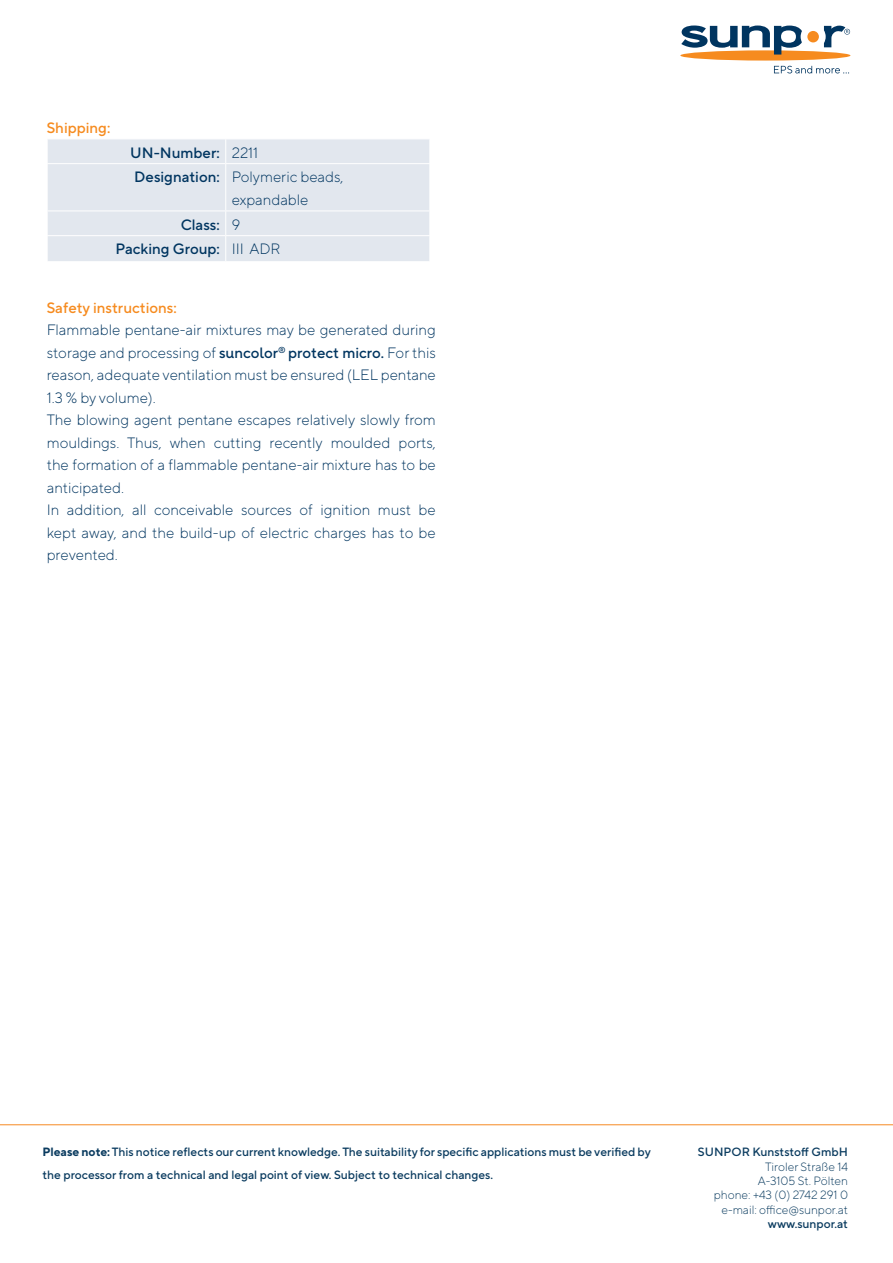
<style>
.page{position:relative;width:893px;height:1263px;background:#fff}
.page>*{position:absolute;margin:0;border:0;box-sizing:border-box;transform-origin:0 0}
.t1{font:300 15px/22.5px "TT Norms Pro";color:#003560;text-align:justify}
.t2{font:500 15px "TT Norms Pro";color:#003560}
.t3{font:500 15px "TT Norms Pro";color:#f68b1f}
.t4{font:500 12px/22.5px "TT Norms Pro";color:#0a3b5f}
.t5{font:300 12px "TT Norms Pro";color:#0a3b5f}
.s1{font-weight:500}
.s2{font-weight:700}
</style>
<div class="page">
<div style="left:48px;top:140px;width:381px;height:121px;background:#e2e7ee"></div>
<svg style="left:225px;top:140px;width:1px;height:23px"></svg>
<hr style="left:47px;top:163px;width:179px;height:1px;background:#fff">
<hr style="left:226px;top:163px;width:204px;height:1px;background:#fff">
<hr style="left:225px;top:164px;width:1px;height:47px;background:#fff">
<hr style="left:47px;top:211px;width:179px;height:1px;background:#fff">
<hr style="left:226px;top:211px;width:204px;height:1px;background:#fff">
<hr style="left:47px;top:235px;width:179px;height:1px;background:#fff">
<hr style="left:226px;top:235px;width:204px;height:1px;background:#fff">
<svg style="left:225px;top:212px;width:1px;height:49px"></svg>
<div style="left:680px;top:50px;width:170px;height:11px;background:#f68b1f;border-radius:50%"></div>
<div style="left:807px;top:31px;width:12px;height:11px;background:#f68b1f;border-radius:50%"></div>
<svg style="left:824px;top:26px;width:26px;height:21px"></svg>
<svg style="left:681px;top:26px;width:121px;height:29px"></svg>
<svg style="left:774px;top:66px;width:75px;height:7px"></svg>
<hr style="left:0;top:1124px;width:893px;height:1px;background:#f68923">
<p class="t3" style="left:47px;top:118px;width:65px">Shipping:</p>
<p class="t2" style="left:130px;top:143px;width:91px">UN-Number:</p>
<p class="t1" style="left:232px;top:141px;width:28px">2211</p>
<p class="t2" style="left:134px;top:167px;width:87px">Designation:</p>
<p class="t1" style="left:232px;top:165px;width:113px">Polymeric beads,</p>
<p class="t1" style="left:232px;top:188px;width:78px">expandable</p>
<p class="t2" style="left:181px;top:215px;width:41px">Class:</p>
<p class="t1" style="left:232px;top:213px;width:10px">9</p>
<p class="t2" style="left:116px;top:239px;width:106px">Packing Group:</p>
<p class="t1" style="left:232px;top:237px;width:50px">III ADR</p>
<p class="t3" style="left:47px;top:298px;width:131px">Safety instructions:</p>
<p class="t1" style="left:47px;top:318px;width:391px">Flammable pentane-air mixtures may be generated during storage and processing of <span class="s1">suncolor</span><sup>®</sup> <span class="s1">protect micro.</span> For this reason, adequate ventilation must be ensured (LEL pentane 1.3 % by volume).</p>
<p class="t1" style="left:47px;top:408px;width:391px">The blowing agent pentane escapes relatively slowly from mouldings. Thus, when cutting recently moulded ports, the formation of a flammable pentane-air mixture has to be anticipated.</p>
<p class="t1" style="left:47px;top:498px;width:391px">In addition, all conceivable sources of ignition must be kept away, and the build-up of electric charges has to be prevented.</p>
<p class="t4" style="left:43px;top:1140px;width:610px"><span class="s2">Please note:</span> This notice reflects our current knowledge. The suitability for specific applications must be verified by the processor from a technical and legal point of view. Subject to technical changes.</p>
<p class="t4" style="left:698px;top:1140px;width:152px">SUNPOR Kunststoff GmbH</p>
<p class="t5" style="left:765px;top:1159px;width:84px">Tiroler Straße 14</p>
<p class="t5" style="left:758px;top:1173px;width:92px">A-3105 St. Pölten</p>
<p class="t5" style="left:714px;top:1187px;width:136px">phone: +43 (0) 2742 291 0</p>
<p class="t5" style="left:721px;top:1202px;width:128px">e-mail: office@sunpor.at</p>
<p class="t4" style="left:768px;top:1212px;width:82px">www.sunpor.at</p>
</div>
